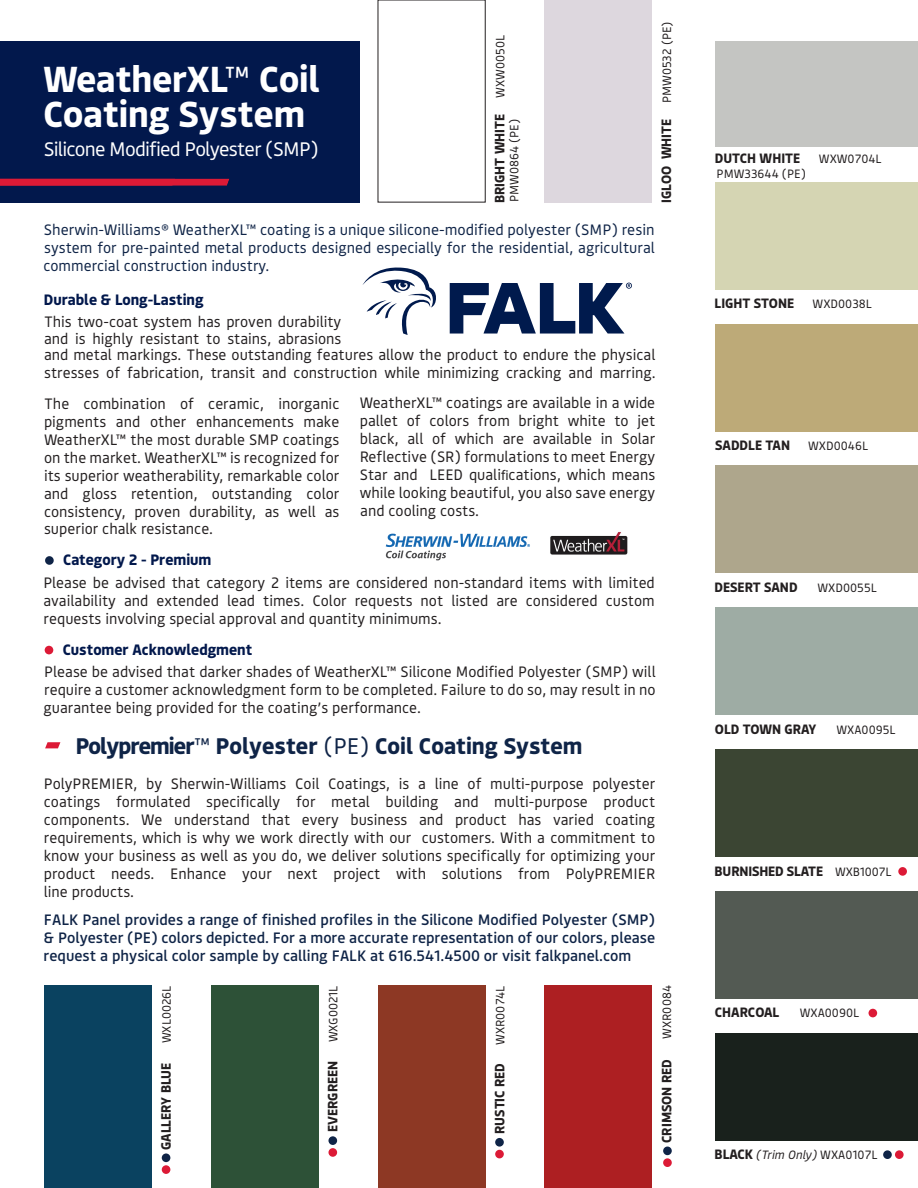
<style>
.page{position:relative;width:918px;height:1188px;background:#fff}
.page>*{position:absolute;margin:0;border:0;box-sizing:border-box;transform-origin:0 0}
.t1{font:700 36px/34.7px "Bould";color:#fff}
.t2{font:700 22.5px "Bould";color:#0f2447}
.t3{font:19.5px "Bould";letter-spacing:-.04em;color:#fff}
.t4{font:15px/18px "Bould";color:#231f20;text-align:justify}
.t5{font:500 15px/18px "Bould";color:#0f2447;text-align:justify}
.t6{font:15px/17.7px "Bould";color:#0f2447;text-align:justify}
.t7{font:700 15px "Bould";color:#02184c}
.t8{font:700 13.5px "Bould";color:#231f20}
.t9{font:12px "Bould";color:#231f20}
.t10{font:italic 12px "Bould";color:#231f20}
.s1{font-weight:400}
.s2{font-family:"Proxima Nova"}
.s3{font-style:normal}
</style>
<div class="page">
<svg style="left:450px;top:283px;width:182px;height:51px"></svg>
<svg style="left:362px;top:267px;width:74px;height:68px"></svg>
<div style="left:0;top:41px;width:360px;height:161px;background:#02184c"></div>
<div style="left:45px;top:556px;width:9px;height:9px;background:#0f2447;border-radius:50%"></div>
<div style="left:45px;top:646px;width:8px;height:8px;background:#dc1a36;border-radius:50%"></div>
<div style="left:883px;top:1150px;width:9px;height:9px;background:#0f2447;border-radius:50%"></div>
<div style="left:895px;top:1150px;width:9px;height:9px;background:#dc1a36;border-radius:50%"></div>
<div style="left:663px;top:1158px;width:9px;height:9px;background:#dc1a36;border-radius:50%"></div>
<div style="left:495px;top:1150px;width:9px;height:8px;background:#dc1a36;border-radius:50%"></div>
<div style="left:328px;top:1148px;width:9px;height:9px;background:#dc1a36;border-radius:50%"></div>
<div style="left:162px;top:1165px;width:8px;height:9px;background:#dc1a36;border-radius:50%"></div>
<div style="left:869px;top:1009px;width:8px;height:8px;background:#dc1a36;border-radius:50%"></div>
<div style="left:898px;top:867px;width:9px;height:9px;background:#dc1a36;border-radius:50%"></div>
<img style="left:550px;top:532px;width:78px;height:23px">
<svg style="left:386px;top:534px;width:144px;height:26px"></svg>
<div style="left:545px;top:0;width:107px;height:202px;background:#ddd7de"></div>
<div style="left:716px;top:324px;width:202px;height:107px;background:#bdaa78"></div>
<div style="left:716px;top:182px;width:202px;height:107px;background:#d5d5b3"></div>
<div style="left:716px;top:466px;width:202px;height:107px;background:#aea68c"></div>
<div style="left:716px;top:608px;width:202px;height:107px;background:#9eaca4"></div>
<div style="left:716px;top:41px;width:202px;height:106px;background:#c4c5c2"></div>
<div style="left:716px;top:749px;width:202px;height:108px;background:#3b4533"></div>
<div style="left:716px;top:891px;width:202px;height:107px;background:#535a53"></div>
<div style="left:716px;top:1033px;width:202px;height:107px;background:#19211c"></div>
<div style="left:211px;top:986px;width:107px;height:202px;background:#2d5137"></div>
<div style="left:44px;top:986px;width:108px;height:202px;background:#0a4260"></div>
<div style="left:378px;top:986px;width:107px;height:202px;background:#8d3824"></div>
<div style="left:545px;top:986px;width:107px;height:202px;background:#ad1f22"></div>
<div style="left:162px;top:1153px;width:8px;height:9px;background:#0f2447;border-radius:50%"></div>
<div style="left:328px;top:1136px;width:9px;height:9px;background:#0f2447;border-radius:50%"></div>
<div style="left:495px;top:1138px;width:9px;height:9px;background:#0f2447;border-radius:50%"></div>
<div style="left:663px;top:1147px;width:9px;height:8px;background:#0f2447;border-radius:50%"></div>
<svg style="left:45px;top:742px;width:15px;height:6px"></svg>
<svg style="left:0;top:179px;width:229px;height:7px;background:#d31936"></svg>
<h1 class="t1" style="left:43px;top:60px;width:278px">WeatherXL<span class="s1">™</span> Coil<br>Coating System</h1>
<h3 class="t3" style="left:44px;top:136px;width:276px">Silicone Modified Polyester (SMP)</h3>
<p class="t9" style="left:492px;top:98px;width:64px;rotate:-90deg">WXW0050L</p>
<p class="t8" style="left:490px;top:203px;width:91px;rotate:-90deg">BRIGHT WHITE</p>
<p class="t9" style="left:506px;top:202px;width:85px;rotate:-90deg">PMW0864 (PE)</p>
<p class="t9" style="left:659px;top:103px;width:84px;rotate:-90deg">PMW0532 (PE)</p>
<p class="t8" style="left:657px;top:203px;width:86px;rotate:-90deg">IGLOO WHITE</p>
<p class="t6" style="left:43px;top:220px;width:613px">Sherwin-Williams® WeatherXL™ coating is a unique silicone-modified polyester (SMP) resin system for pre-painted metal products designed especially for the residential, agricultural commercial construction industry.</p>
<p class="t7" style="left:44px;top:289px;width:161px">Durable &amp; Long-Lasting</p>
<p class="t4" style="left:44px;top:312px;width:613px;line-height:17.1px;text-align:left">This two-coat system has proven durability<br>and is highly resistant to stains, abrasions<br>and metal markings. These outstanding features allow the product to endure the physical stresses of fabrication, transit and construction while minimizing cracking and marring.</p>
<p class="t4" style="left:44px;top:394px;width:297px">The combination of ceramic, inorganic pigments and other enhancements make WeatherXL™ the most durable SMP coatings on the market. WeatherXL™ is recognized for its superior weatherability, remarkable color and gloss retention, outstanding color consistency, proven durability, as well as</p>
<p class="t4" style="left:44px;top:519px;width:171px">superior chalk resistance.</p>
<p class="t7" style="left:63px;top:549px;width:150px">Category 2 - Premium</p>
<p class="t4" style="left:360px;top:393px;width:297px">WeatherXL™ coatings are available in a wide pallet of colors from bright white to jet black, all of which are available in Solar Reflective (SR) formulations to meet Energy Star and LEED quali<span class="s2">fi</span>cations, which means while looking beautiful, you also save energy</p>
<p class="t4" style="left:360px;top:501px;width:120px">and cooling costs.</p>
<p class="t4" style="left:43px;top:573px;width:613px">Please be advised that category 2 items are considered non-standard items with limited availability and extended lead times. Color requests not listed are considered custom requests involving special approval and quantity minimums.</p>
<p class="t7" style="left:63px;top:639px;width:191px">Customer Acknowledgment</p>
<p class="t4" style="left:43px;top:662px;width:614px">Please be advised that darker shades of WeatherXL™ Silicone Modified Polyester (SMP) will require a customer acknowledgment form to be completed. Failure to do so, may result in no guarantee being provided for the coating’s performance.</p>
<h2 class="t2" style="left:76px;top:730px;width:508px">Polypremier<span class="s1">™</span> Polyester <span class="s1">(PE)</span> Coil Coating System</h2>
<p class="t4" style="left:44px;top:774px;width:613px">PolyPREMIER, by Sherwin-Williams Coil Coatings, is a line of multi-purpose polyester coatings formulated specifically for metal building and multi-purpose product components. We understand that every business and product has varied coating requirements, which is why we work directly with our customers. With a commitment to know your business as well as you do, we deliver solutions specifically for optimizing your product needs. Enhance your next project with solutions from PolyPREMIER line products.</p>
<p class="t5" style="left:44px;top:910px;width:613px">FALK Panel provides a range of finished profiles in the Silicone Modified Polyester (SMP) &amp; Polyester (PE) colors depicted. For a more accurate representation of our colors, please request a physical color sample by calling FALK at 616.541.4500 or visit falkpanel.com</p>
<p class="t9" style="left:158px;top:1043px;width:59px;rotate:-90deg">WXL0026L</p>
<p class="t9" style="left:325px;top:1042px;width:59px;rotate:-90deg">WXG0021L</p>
<p class="t8" style="left:156px;top:1150px;width:89px;rotate:-90deg">GALLERY BLUE</p>
<p class="t8" style="left:323px;top:1132px;width:72px;rotate:-90deg">EVERGREEN</p>
<p class="t9" style="left:492px;top:1045px;width:61px;rotate:-90deg">WXR0074L</p>
<p class="t8" style="left:490px;top:1134px;width:72px;rotate:-90deg">RUSTIC RED</p>
<p class="t9" style="left:659px;top:1039px;width:55px;rotate:-90deg">WXR0084</p>
<p class="t8" style="left:657px;top:1143px;width:85px;rotate:-90deg">CRIMSON RED</p>
<p class="t8" style="left:715px;top:149px;width:87px">DUTCH WHITE</p>
<p class="t9" style="left:717px;top:165px;width:91px">PMW33644 (PE)</p>
<p class="t9" style="left:819px;top:151px;width:64px">WXW0704L</p>
<p class="t8" style="left:715px;top:294px;width:81px">LIGHT STONE</p>
<p class="t9" style="left:813px;top:296px;width:61px">WXD0038L</p>
<p class="t8" style="left:715px;top:436px;width:76px">SADDLE TAN</p>
<p class="t9" style="left:808px;top:438px;width:62px">WXD0046L</p>
<p class="t8" style="left:715px;top:578px;width:84px">DESERT SAND</p>
<p class="t9" style="left:818px;top:580px;width:61px">WXD0055L</p>
<p class="t8" style="left:715px;top:720px;width:103px">OLD TOWN GRAY</p>
<p class="t9" style="left:837px;top:722px;width:61px">WXA0095L</p>
<p class="t8" style="left:715px;top:862px;width:110px">BURNISHED SLATE</p>
<p class="t9" style="left:835px;top:863px;width:58px">WXB1007L</p>
<p class="t8" style="left:715px;top:1003px;width:66px">CHARCOAL</p>
<p class="t9" style="left:800px;top:1005px;width:61px">WXA0090L</p>
<p class="t10" style="left:756px;top:1147px;width:124px">(Trim Only) <span class="s3">WXA0107L</span></p>
<p class="t8" style="left:715px;top:1145px;width:40px">BLACK</p>
</div>
